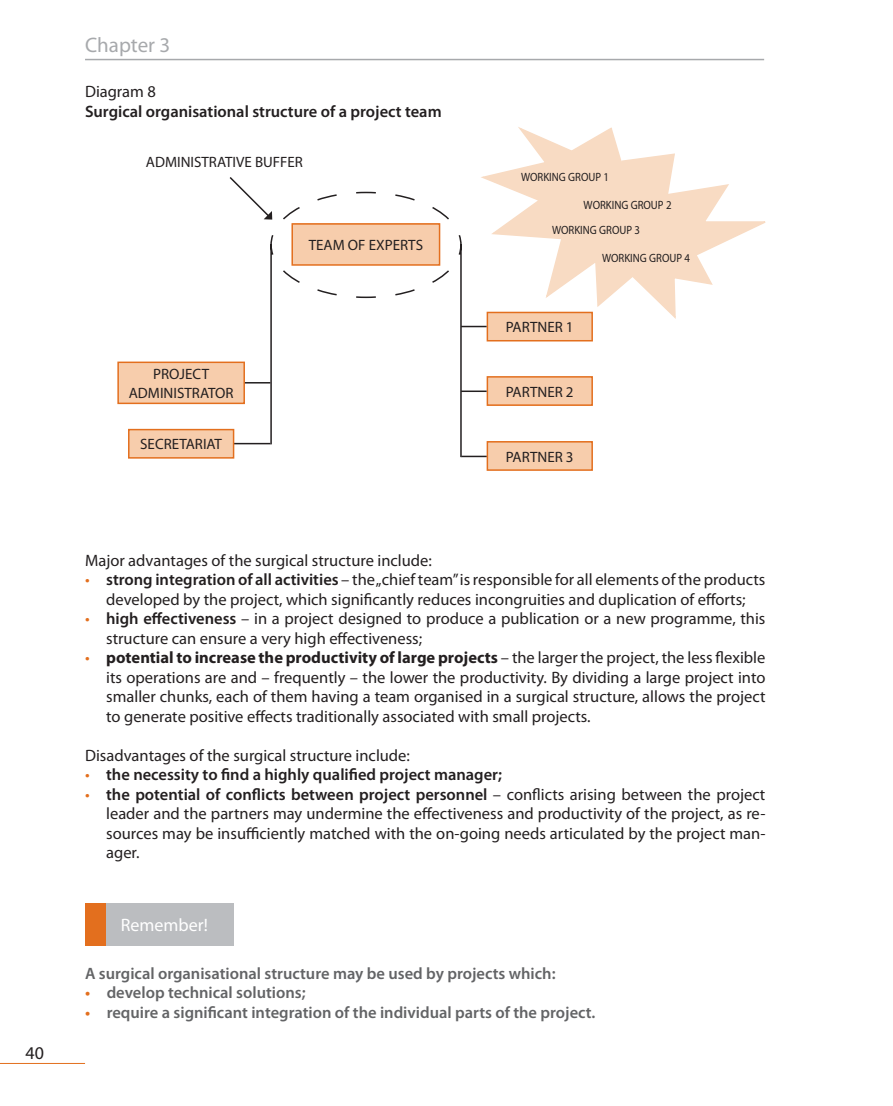
<style>
.page{position:relative;width:893px;height:1106px;background:#fff}
.page>*{position:absolute;margin:0;border:0;box-sizing:border-box;transform-origin:0 0}
.t1{font:21px "Myriad Pro";color:#a7a9ac}
.t2{font:18px "Myriad Pro";color:#fff}
.t3{font:18px "Myriad Pro";color:#231f20}
.t4{font:16.5px/19.5px "Myriad Pro";color:#231f20;text-align:justify}
.t5{font:600 16.5px "Myriad Pro";color:#636466}
.t6{font:600 16.5px "Myriad Pro";color:#231f20}
.t7{font:15px/19.5px "Myriad Pro";color:#231f20;text-align:center}
.t8{font:12px/25.3px "Myriad Pro";color:#231f20;scale:.9 1}
.s1{color:#e36f1e}
.s2{font-weight:600}
.s3{font-weight:700}
.s4{font-weight:400;color:#e36f1e}
</style>
<div class="page">
<hr style="left:0;top:1063px;width:85px;height:1px;background:#e36f1e">
<hr style="left:85px;top:59px;width:679px;height:1px;background:#a7a9ac">
<div style="left:85px;top:903px;width:21px;height:42px;background:#e36f1e"></div>
<div style="left:106px;top:903px;width:128px;height:42px;background:#bbbdc0"></div>
<svg style="left:270px;top:235px;width:192px;height:223px"></svg>
<div style="left:118px;top:362px;width:126px;height:41px;background:#f7cdac"></div>
<div style="left:117px;top:361px;width:128px;height:43px;border:2px solid #e36f1e"></div>
<div style="left:487px;top:312px;width:105px;height:29px;background:#f7cdac"></div>
<div style="left:487px;top:312px;width:106px;height:29px;border:2px solid #e36f1e"></div>
<div style="left:487px;top:377px;width:105px;height:28px;background:#f7cdac"></div>
<div style="left:487px;top:376px;width:106px;height:30px;border:2px solid #e36f1e"></div>
<hr style="left:461px;top:455px;width:26px;height:2px;background:#231f20">
<div style="left:487px;top:442px;width:105px;height:28px;background:#f7cdac"></div>
<div style="left:487px;top:441px;width:106px;height:30px;border:2px solid #e36f1e"></div>
<svg style="left:461px;top:326px;width:26px;height:1px"></svg>
<hr style="left:461px;top:390px;width:26px;height:2px;background:#231f20">
<svg style="left:245px;top:382px;width:25px;height:1px"></svg>
<hr style="left:234px;top:443px;width:36px;height:1px;background:#231f20">
<div style="left:129px;top:429px;width:105px;height:29px;background:#f7cdac"></div>
<div style="left:128px;top:429px;width:106px;height:29px;border:2px solid #e36f1e"></div>
<svg style="left:229px;top:177px;width:228px;height:121px"></svg>
<svg style="left:481px;top:127px;width:285px;height:194px"></svg>
<p class="t3" style="left:26px;top:1045px;width:20px">40</p>
<p class="t1" style="left:85px;top:38px;width:87px">Chapter 3</p>
<p class="t4" style="left:85px;top:84px;width:72px">Diagram 8</p>
<p class="t6" style="left:85px;top:105px;width:358px">Surgical organisational structure of a project team</p>
<p class="t7" style="left:146px;top:153px;width:159px">ADMINISTRATIVE BUFFER</p>
<p class="t7" style="left:129px;top:365px;width:106px">PROJECT<br>ADMINISTRATOR</p>
<p class="t7" style="left:140px;top:436px;width:83px">SECRETARIAT</p>
<p class="t7" style="left:309px;top:237px;width:116px">TEAM OF EXPERTS</p>
<p class="t8" style="left:521px;top:165px;width:99px">WORKING GROUP 1</p>
<p class="t8" style="left:552px;top:193px;width:134px;text-indent:32px">WORKING GROUP 2<br>WORKING GROUP 3</p>
<p class="t8" style="left:602px;top:246px;width:99px">WORKING GROUP 4</p>
<p class="t7" style="left:506px;top:319px;width:69px">PARTNER 1</p>
<p class="t7" style="left:506px;top:383px;width:69px">PARTNER 2</p>
<p class="t7" style="left:506px;top:448px;width:69px">PARTNER 3</p>
<p class="t4" style="left:85px;top:552px;width:348px">Major advantages of the surgical structure include:</p>
<p class="t4" style="left:85px;top:571px;width:682px;text-align:center"><span class="s1">•</span> <span class="s2">strong integration of all activities</span> – the „chief team” is responsible for all elements of the products developed by the project, which significantly reduces incongruities and duplication of efforts;</p>
<p class="t4" style="left:106px;top:610px;width:661px;text-indent:-21px"><span class="s1">•</span> <span class="s2">high effectiveness</span> – in a project designed to produce a publication or a new programme, this structure can ensure a very high effectiveness;</p>
<p class="t4" style="left:106px;top:649px;width:661px;text-indent:-21px"><span class="s1">•</span> <span class="s3">potential to increase the productivity of large projects</span> – the larger the project, the less flexible its operations are and – frequently – the lower the productivity. By dividing a large project into smaller chunks, each of them having a team organised in a surgical structure, allows the project to generate positive effects traditionally associated with small projects.</p>
<p class="t4" style="left:85px;top:747px;width:326px">Disadvantages of the surgical structure include:</p>
<p class="t6" style="left:85px;top:768px;width:418px"><span class="s4">•</span> the necessity to find a highly qualified project manager;</p>
<p class="t4" style="left:106px;top:786px;width:661px;text-indent:-21px"><span class="s1">•</span> <span class="s2">the potential of conflicts between project personnel</span> – conflicts arising between the project leader and the partners may undermine the effectiveness and productivity of the project, as re&shy;sources may be insufficiently matched with the on-going needs articulated by the project man&shy;ager.</p>
<p class="t2" style="left:121px;top:918px;width:89px">Remember!</p>
<p class="t5" style="left:85px;top:967px;width:472px">A surgical organisational structure may be used by projects which:</p>
<p class="t5" style="left:85px;top:986px;width:222px"><span class="s1">•</span> develop technical solutions;</p>
<p class="t5" style="left:85px;top:1006px;width:512px"><span class="s1">•</span> require a significant integration of the individual parts of the project.</p>
</div>
